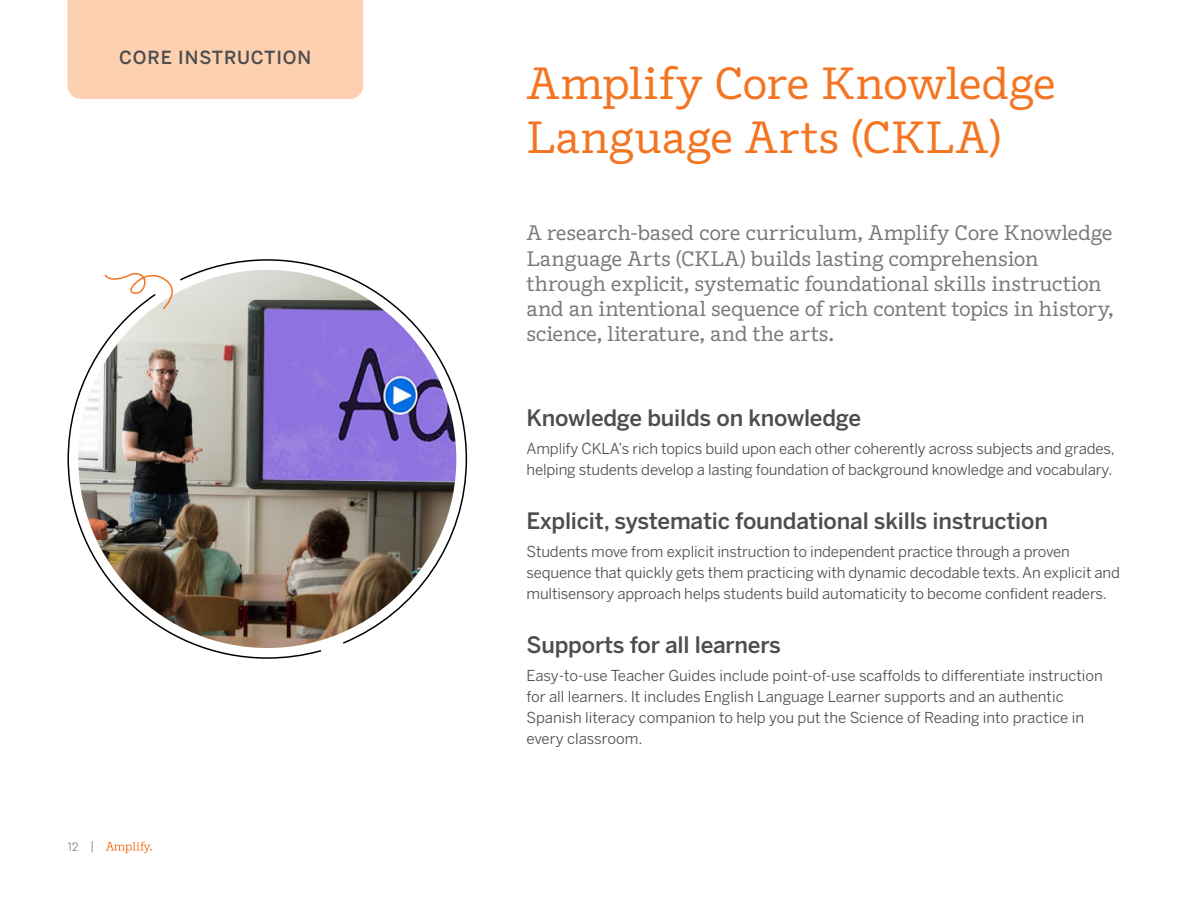
<style>
.page{position:relative;width:1188px;height:918px;background:#fff}
.page>*{position:absolute;margin:0;border:0;box-sizing:border-box;transform-origin:0 0}
.t1{font:45px/54px "Amplify";color:#f47421}
.t2{font:500 22.5px "Benton Sans";letter-spacing:-.01em;color:#4d4d4f}
.t3{font:21px/25.2px "Amplify";letter-spacing:-.01em;color:#77787b}
.t4{font:500 18px "Benton Sans";letter-spacing:.05em;color:#4d4d4f}
.t5{font:15px/21px "Benton Sans";letter-spacing:-.01em;color:#4d4d4f}
.t6{font:300 12px "Amplify";color:#4d4d4f}
</style>
<div class="page">
<div style="left:68px;top:0;width:295px;height:99px;background:#fdd1b0"></div>
<svg style="left:202px;top:259px;width:266px;height:266px"></svg>
<svg style="left:67px;top:395px;width:255px;height:264px"></svg>
<img style="left:78px;top:270px;width:378px;height:378px">
<svg style="left:105px;top:273px;width:68px;height:36px"></svg>
<svg style="left:106px;top:842px;width:46px;height:11px"></svg>
<p class="t4" style="left:119px;top:46px;width:194px">CORE INSTRUCTION</p>
<p class="t6" style="left:68px;top:839px;width:28px">12 |</p>
<h1 class="t1" style="left:526px;top:56px;width:531px">Amplify Core Knowledge<br>Language Arts (CKLA)</h1>
<p class="t3" style="left:526px;top:221px;width:589px">A research-based core curriculum, Amplify Core Knowledge Language Arts (CKLA) builds lasting comprehension through explicit, systematic foundational skills instruction and an intentional sequence of rich content topics in history, science, literature, and the arts.</p>
<h2 class="t2" style="left:526px;top:404px;width:336px">Knowledge builds on knowledge</h2>
<p class="t5" style="left:526px;top:438px;width:590px">Amplify CKLA’s rich topics build upon each other coherently across subjects and grades, helping students develop a lasting foundation of background knowledge and vocabulary.</p>
<h2 class="t2" style="left:526px;top:507px;width:523px">Explicit, systematic foundational skills instruction</h2>
<p class="t5" style="left:526px;top:541px;width:595px">Students move from explicit instruction to independent practice through a proven sequence that quickly gets them practicing with dynamic decodable texts. An explicit and multisensory approach helps students build automaticity to become confident readers.</p>
<h2 class="t2" style="left:526px;top:631px;width:256px">Supports for all learners</h2>
<p class="t5" style="left:526px;top:665px;width:578px">Easy-to-use Teacher Guides include point-of-use scaffolds to differentiate instruction for all learners. It includes English Language Learner supports and an authentic Spanish literacy companion to help you put the Science of Reading into practice in every classroom.</p>
</div>
